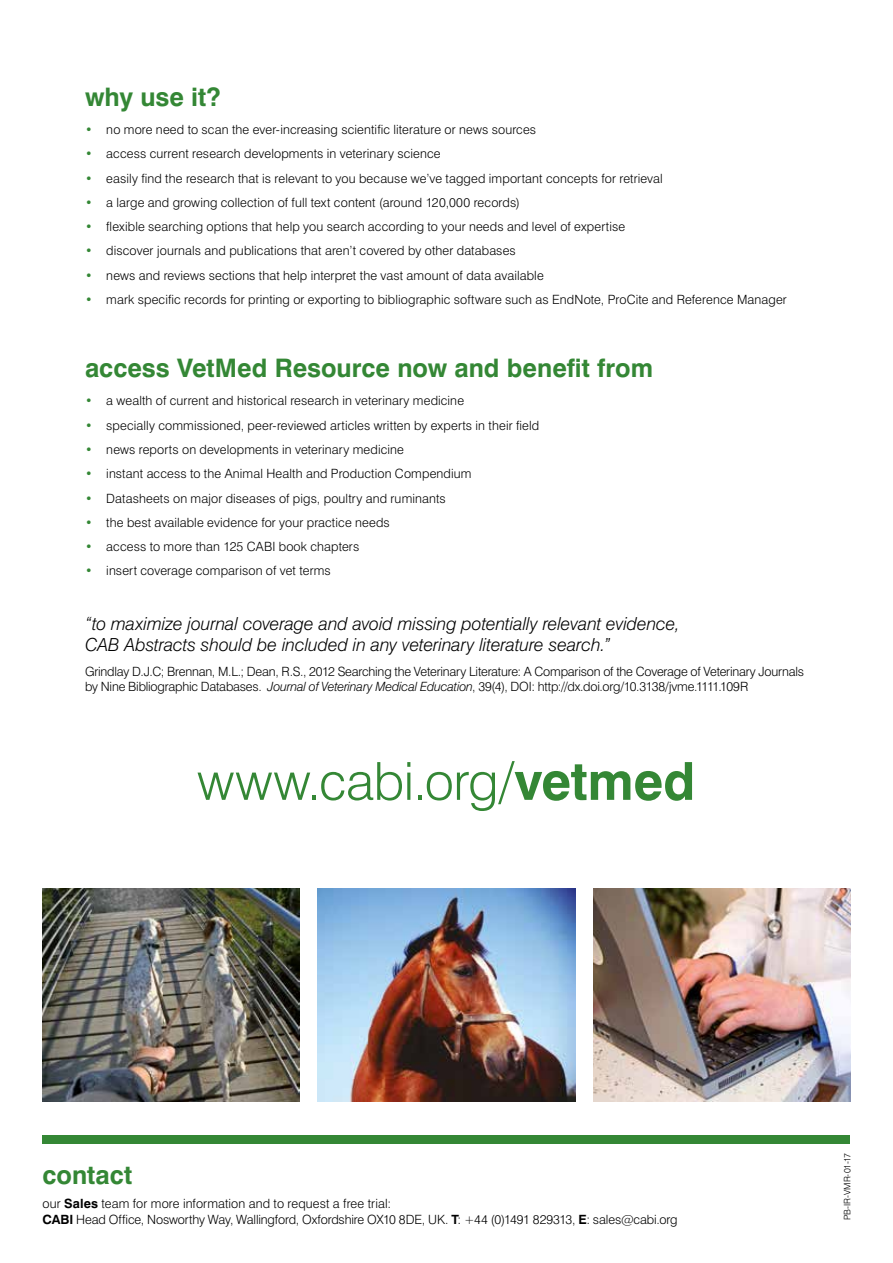
<style>
.page{position:relative;width:893px;height:1263px;background:#fff}
.page>*{position:absolute;margin:0;border:0;box-sizing:border-box;transform-origin:0 0}
.t1{font:300 52.5px "Swiss 721 BT";letter-spacing:-.005em;color:#348735}
.t2{font:700 25.5px "Swiss 721 BT";color:#348735}
.t3{font:italic 300 18px/21.6px "Swiss 721 BT";letter-spacing:-.005em;color:#000}
.t4{font:300 12.75px/15.8px "Swiss 721 BT";letter-spacing:.01em;color:#000}
.t5{font:300 12.75px/15.8px "Swiss 721 BT";letter-spacing:-.015em;color:#000}
.t6{font:300 9px "Swiss 721 BT";color:#000}
.s1{color:#348735}
.s2{font-style:italic}
.s3{font-weight:700}
</style>
<div class="page">
<div style="left:43px;top:1135px;width:807px;height:9px;background:#348735"></div>
<img style="left:43px;top:889px;width:257px;height:212px">
<img style="left:318px;top:889px;width:257px;height:212px">
<img style="left:593px;top:889px;width:257px;height:212px">
<h2 class="t2" style="left:85px;top:81px;width:137px">why use it?</h2>
<p class="t4" style="left:85px;top:122px;width:453px"><span class="s1">•</span> no more need to scan the ever-increasing scientific literature or news sources</p>
<p class="t4" style="left:85px;top:146px;width:357px"><span class="s1">•</span> access current research developments in veterinary science</p>
<p class="t4" style="left:85px;top:170px;width:579px"><span class="s1">•</span> easily find the research that is relevant to you because we’ve tagged important concepts for retrieval</p>
<p class="t4" style="left:85px;top:194px;width:436px"><span class="s1">•</span> a large and growing collection of full text content (around 120,000 records)</p>
<p class="t4" style="left:85px;top:219px;width:542px"><span class="s1">•</span> flexible searching options that help you search according to your needs and level of expertise</p>
<p class="t4" style="left:85px;top:243px;width:432px"><span class="s1">•</span> discover journals and publications that aren’t covered by other databases</p>
<p class="t4" style="left:85px;top:267px;width:460px"><span class="s1">•</span> news and reviews sections that help interpret the vast amount of data available</p>
<p class="t4" style="left:85px;top:291px;width:703px"><span class="s1">•</span> mark specific records for printing or exporting to bibliographic software such as EndNote, ProCite and Reference Manager</p>
<h2 class="t2" style="left:85px;top:352px;width:569px">access VetMed Resource now and benefit from</h2>
<p class="t4" style="left:85px;top:393px;width:381px"><span class="s1">•</span> a wealth of current and historical research in veterinary medicine</p>
<p class="t4" style="left:85px;top:417px;width:456px"><span class="s1">•</span> specially commissioned, peer-reviewed articles written by experts in their field</p>
<p class="t4" style="left:85px;top:441px;width:320px"><span class="s1">•</span> news reports on developments in veterinary medicine</p>
<p class="t4" style="left:85px;top:466px;width:388px"><span class="s1">•</span> instant access to the Animal Health and Production Compendium</p>
<p class="t4" style="left:85px;top:490px;width:362px"><span class="s1">•</span> Datasheets on major diseases of pigs, poultry and ruminants</p>
<p class="t4" style="left:85px;top:514px;width:306px"><span class="s1">•</span> the best available evidence for your practice needs</p>
<p class="t4" style="left:85px;top:538px;width:276px"><span class="s1">•</span> access to more than 125 CABI book chapters</p>
<p class="t4" style="left:85px;top:563px;width:247px"><span class="s1">•</span> insert coverage comparison of vet terms</p>
<h3 class="t3" style="left:85px;top:612px;width:596px">“to maximize journal coverage and avoid missing potentially relevant evidence,<br>CAB Abstracts should be included in any veterinary literature search.”</h3>
<p class="t5" style="left:85px;top:663px;width:720px">Grindlay D.J.C; Brennan, M.L.; Dean, R.S., 2012 Searching the Veterinary Literature: A Comparison of the Coverage of Veterinary Journals by Nine Bibliographic Databases. <span class="s2">Journal of Veterinary Medical Education</span>, 39(4), DOI: http://dx.doi.org/10.3138/jvme.1111.109R</p>
<h1 class="t1" style="left:198px;top:749px;width:499px">www.cabi.org/<span class="s3">vetmed</span></h1>
<h2 class="t2" style="left:43px;top:1159px;width:91px">contact</h2>
<p class="t4" style="left:43px;top:1195px;width:636px">our <span class="s3">Sales</span> team for more information and to request a free trial:<br><span class="s3">CABI</span> Head Office, Nosworthy Way, Wallingford, Oxfordshire OX10 8DE, UK. <span class="s3">T</span>: +44 (0)1491 829313, <span class="s3">E</span>: sales@cabi.org</p>
<p class="t6" style="left:842px;top:1220px;width:69px;rotate:-90deg">PB-IR-VMR-01-17</p>
</div>
